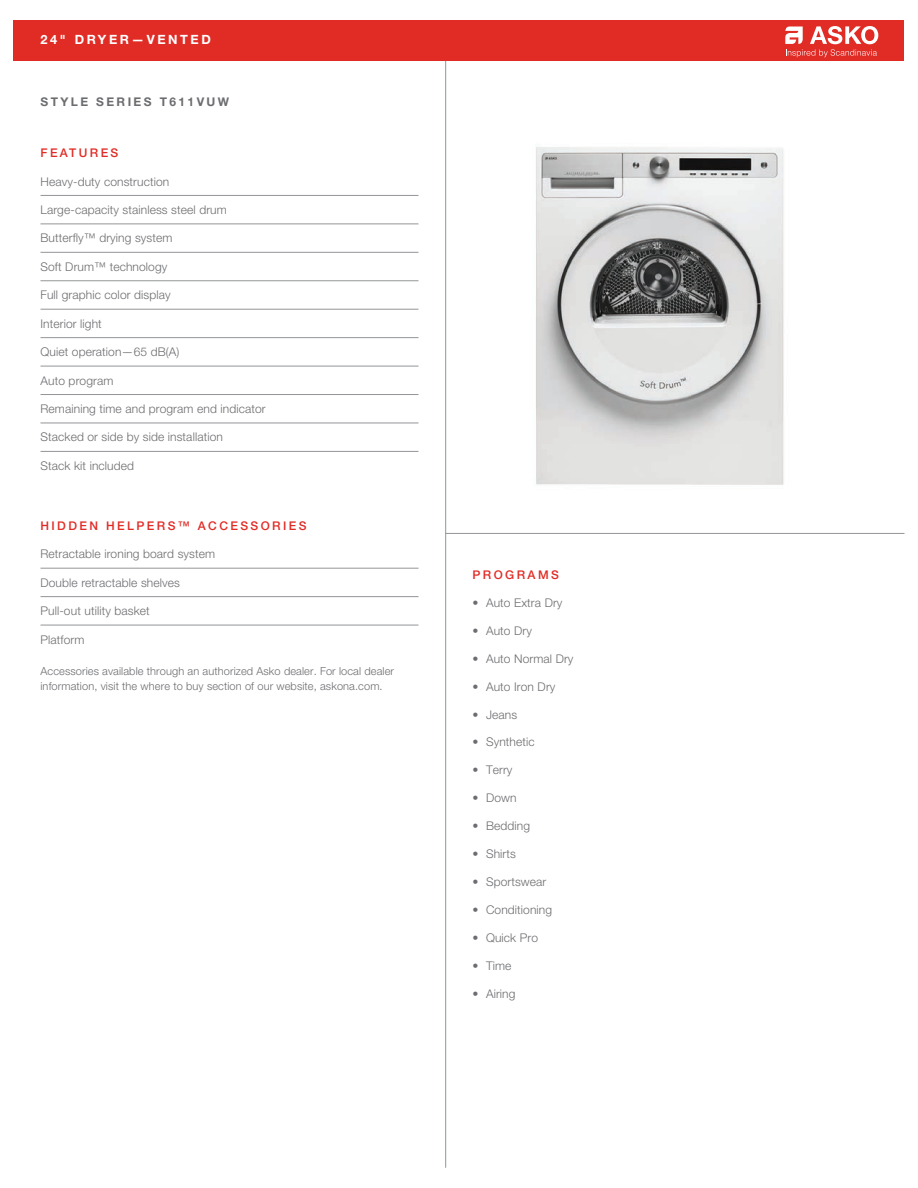
<style>
.page{position:relative;width:918px;height:1188px;background:#fff}
.page>*{position:absolute;margin:0;border:0;box-sizing:border-box;transform-origin:0 0}
.t1{font:700 12.75px "Helvetica Neue LT Std";letter-spacing:.2em;color:#fff}
.t2{font:300 12px "Helvetica Neue LT Std";letter-spacing:.01em;color:#6c6d70}
.t3{font:500 12px "Helvetica Neue LT Std";letter-spacing:.2em;color:#e12c26}
.t4{font:700 12px "Helvetica Neue LT Std";letter-spacing:.2em;color:#6c6d70}
.t5{font:300 10.95px/14.4px "Helvetica Neue LT Std";letter-spacing:.01em;color:#6c6d70}
</style>
<div class="page">
<img style="left:536px;top:147px;width:248px;height:338px">
<hr style="left:445px;top:61px;width:1px;height:1107px;background:#939598">
<div style="left:14px;top:20px;width:890px;height:41px;background:#e12c26"></div>
<svg style="left:785px;top:26px;width:93px;height:31px"></svg>
<hr style="left:446px;top:533px;width:458px;height:1px;background:#939598">
<hr style="left:40px;top:195px;width:378px;height:1px;background:#939598">
<hr style="left:40px;top:224px;width:378px;height:1px;background:#939598">
<hr style="left:40px;top:252px;width:378px;height:1px;background:#939598">
<hr style="left:40px;top:281px;width:378px;height:1px;background:#939598">
<hr style="left:40px;top:309px;width:378px;height:1px;background:#939598">
<hr style="left:40px;top:337px;width:378px;height:1px;background:#939598">
<hr style="left:40px;top:366px;width:378px;height:1px;background:#939598">
<hr style="left:40px;top:394px;width:378px;height:1px;background:#939598">
<hr style="left:40px;top:423px;width:378px;height:1px;background:#939598">
<hr style="left:40px;top:451px;width:378px;height:1px;background:#939598">
<hr style="left:40px;top:568px;width:378px;height:1px;background:#939598">
<hr style="left:40px;top:596px;width:378px;height:1px;background:#939598">
<hr style="left:40px;top:625px;width:378px;height:1px;background:#939598">
<p class="t1" style="left:40px;top:32px;width:172px">24" DRYER—VENTED</p>
<p class="t4" style="left:40px;top:95px;width:190px">STYLE SERIES T611VUW</p>
<p class="t3" style="left:40px;top:146px;width:79px">FEATURES</p>
<p class="t2" style="left:40px;top:174px;width:130px">Heavy-duty construction</p>
<p class="t2" style="left:40px;top:202px;width:188px">Large-capacity stainless steel drum</p>
<p class="t2" style="left:40px;top:231px;width:134px">Butterfly™ drying system</p>
<p class="t2" style="left:40px;top:259px;width:128px">Soft Drum™ technology</p>
<p class="t2" style="left:40px;top:288px;width:132px">Full graphic color display</p>
<p class="t2" style="left:40px;top:316px;width:63px">Interior light</p>
<p class="t2" style="left:40px;top:345px;width:141px">Quiet operation—65 dB(A)</p>
<p class="t2" style="left:40px;top:373px;width:74px">Auto program</p>
<p class="t2" style="left:40px;top:401px;width:227px">Remaining time and program end indicator</p>
<p class="t2" style="left:40px;top:430px;width:184px">Stacked or side by side installation</p>
<p class="t2" style="left:40px;top:458px;width:95px">Stack kit included</p>
<p class="t3" style="left:40px;top:518px;width:268px">HIDDEN HELPERS™ ACCESSORIES</p>
<p class="t2" style="left:40px;top:547px;width:176px">Retractable ironing board system</p>
<p class="t2" style="left:40px;top:575px;width:141px">Double retractable shelves</p>
<p class="t2" style="left:40px;top:604px;width:111px">Pull-out utility basket</p>
<p class="t2" style="left:40px;top:632px;width:45px">Platform</p>
<p class="t5" style="left:40px;top:664px;width:355px">Accessories available through an authorized Asko dealer. For local dealer information, visit the where to buy section of our website, askona.com.</p>
<p class="t3" style="left:472px;top:568px;width:88px">PROGRAMS</p>
<p class="t2" style="left:472px;top:595px;width:91px">• Auto Extra Dry</p>
<p class="t2" style="left:472px;top:623px;width:61px">• Auto Dry</p>
<p class="t2" style="left:472px;top:651px;width:102px">• Auto Normal Dry</p>
<p class="t2" style="left:472px;top:679px;width:84px">• Auto Iron Dry</p>
<p class="t2" style="left:472px;top:707px;width:46px">• Jeans</p>
<p class="t2" style="left:472px;top:735px;width:64px">• Synthetic</p>
<p class="t2" style="left:472px;top:763px;width:41px">• Terry</p>
<p class="t2" style="left:472px;top:791px;width:46px">• Down</p>
<p class="t2" style="left:472px;top:819px;width:59px">• Bedding</p>
<p class="t2" style="left:472px;top:846px;width:45px">• Shirts</p>
<p class="t2" style="left:472px;top:874px;width:75px">• Sportswear</p>
<p class="t2" style="left:472px;top:902px;width:81px">• Conditioning</p>
<p class="t2" style="left:472px;top:930px;width:67px">• Quick Pro</p>
<p class="t2" style="left:472px;top:958px;width:40px">• Time</p>
<p class="t2" style="left:472px;top:986px;width:44px">• Airing</p>
</div>
